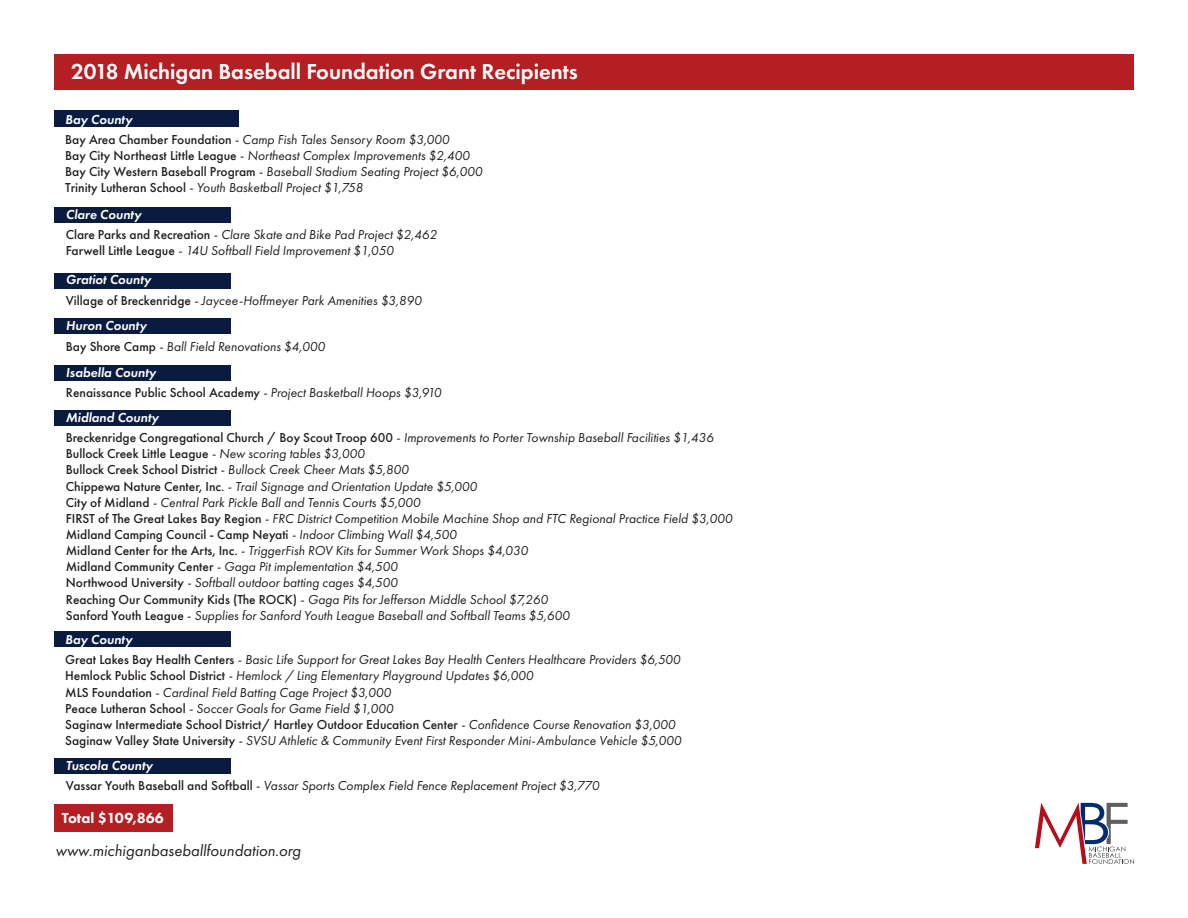
<style>
.page{position:relative;width:1188px;height:918px;background:#fff}
.page>*{position:absolute;margin:0;border:0;box-sizing:border-box;transform-origin:0 0}
.t1{font:600 22.5px "Futura PT";color:#fff}
.t2{font:italic 16.5px "Futura PT";color:#231f20}
.t3{font:800 15.15px "Futura PT";color:#fff}
.t4{font:italic 13.5px/16.2px "Futura PT";color:#231f20}
.t5{font:500 13.5px/20.2px "Futura PT";color:#231f20}
.s1{font-weight:600;color:#fff}
.s2{font-weight:500;font-style:normal}
.s3{font-weight:600;font-style:italic;color:#fff}
.s4{font-weight:400;font-style:italic}
</style>
<div class="page">
<div style="left:54px;top:410px;width:177px;height:16px;background:#0a1b40"></div>
<div style="left:54px;top:54px;width:1080px;height:36px;background:#b41f23"></div>
<div style="left:54px;top:111px;width:184px;height:16px;background:#0a1b40"></div>
<svg style="left:1035px;top:803px;width:99px;height:61px"></svg>
<div style="left:54px;top:273px;width:177px;height:16px;background:#0a1b40"></div>
<div style="left:54px;top:318px;width:177px;height:16px;background:#0a1b40"></div>
<div style="left:54px;top:207px;width:177px;height:16px;background:#0a1b40"></div>
<div style="left:54px;top:365px;width:177px;height:16px;background:#0a1b40"></div>
<div style="left:54px;top:631px;width:177px;height:16px;background:#0a1b40"></div>
<div style="left:54px;top:758px;width:177px;height:16px;background:#0a1b40"></div>
<div style="left:54px;top:804px;width:118px;height:28px;background:#b41f23"></div>
<h1 class="t1" style="left:71px;top:58px;width:508px">2018 Michigan Baseball Foundation Grant Recipients</h1>
<p class="t4" style="left:65px;top:109px;width:386px;line-height:20.2px"><span class="s1">Bay County<br></span><span class="s2">Bay Area Chamber Foundation</span> - Camp Fish Tales Sensory Room $3,000</p>
<p class="t4" style="left:65px;top:147px;width:419px"><span class="s2">Bay City Northeast Little League</span> - Northeast Complex Improvements $2,400<br><span class="s2">Bay City Western Baseball Program</span> - Baseball Stadium Seating Project $6,000<br><span class="s2">Trinity Lutheran School</span> - Youth Basketball Project $1,758</p>
<p class="t4" style="left:66px;top:204px;width:373px;line-height:20.2px"><span class="s1">Clare County<br></span><span class="s2">Clare Parks and Recreation</span> - Clare Skate and Bike Pad Project $2,462</p>
<p class="t4" style="left:66px;top:243px;width:330px"><span class="s2">Farwell Little League</span> - 14U Softball Field Improvement $1,050</p>
<p class="t4" style="left:66px;top:270px;width:358px;line-height:20.2px"><span class="s1">Gratiot County<br></span><span class="s2">Village of Breckenridge</span> - Jaycee-Hoffmeyer Park Amenities $3,890</p>
<p class="t4" style="left:66px;top:316px;width:261px;line-height:20.2px"><span class="s1">Huron County<br></span><span class="s2">Bay Shore Camp</span> - Ball Field Renovations $4,000</p>
<p class="t5" style="left:66px;top:362px;width:377px"><span class="s3">Isabella County<br></span>Renaissance Public School Academy <span class="s4">- Project Basketball Hoops $3,910</span></p>
<p class="t4" style="left:66px;top:407px;width:649px;line-height:20.2px"><span class="s1">Midland County<br></span><span class="s2">Breckenridge Congregational Church / Boy Scout Troop 600</span> - Improvements to Porter Township Baseball Facilities $1,436</p>
<p class="t4" style="left:66px;top:446px;width:668px"><span class="s2">Bullock Creek Little League</span> - New scoring tables $3,000<br><span class="s2">Bullock Creek School District</span> - Bullock Creek Cheer Mats $5,800<br><span class="s2">Chippewa Nature Center, Inc.</span> - Trail Signage and Orientation Update $5,000<br><span class="s2">City of Midland</span> - Central Park Pickle Ball and Tennis Courts $5,000<br><span class="s2">FIRST of The Great Lakes Bay Region</span> - FRC District Competition Mobile Machine Shop and FTC Regional Practice Field $3,000<br><span class="s2">Midland Camping Council - Camp Neyati</span> - Indoor Climbing Wall $4,500<br><span class="s2">Midland Center for the Arts, Inc.</span> - TriggerFish ROV Kits for Summer Work Shops $4,030<br><span class="s2">Midland Community Center</span> - Gaga Pit implementation $4,500<br><span class="s2">Northwood University</span> - Softball outdoor batting cages $4,500<br><span class="s2">Reaching Our Community Kids (The ROCK)</span> - Gaga Pits for Jefferson Middle School $7,260<br><span class="s2">Sanford Youth League</span> - Supplies for Sanford Youth League Baseball and Softball Teams $5,600</p>
<p class="t4" style="left:65px;top:629px;width:617px;line-height:20.2px"><span class="s1">Bay County<br></span><span class="s2">Great Lakes Bay Health Centers</span> - Basic Life Support for Great Lakes Bay Health Centers Healthcare Providers $6,500</p>
<p class="t4" style="left:65px;top:668px;width:618px"><span class="s2">Hemlock Public School District</span> - Hemlock / Ling Elementary Playground Updates $6,000<br><span class="s2">MLS Foundation</span> - Cardinal Field Batting Cage Project $3,000<br><span class="s2">Peace Lutheran School</span> - Soccer Goals for Game Field $1,000<br><span class="s2">Saginaw Intermediate School District/ Hartley Outdoor Education Center</span> - Confidence Course Renovation $3,000<br><span class="s2">Saginaw Valley State University</span> - SVSU Athletic &amp; Community Event First Responder Mini-Ambulance Vehicle $5,000</p>
<p class="t4" style="left:66px;top:755px;width:535px;line-height:20.2px"><span class="s1">Tuscola County<br></span><span class="s2">Vassar Youth Baseball and Softball</span> - Vassar Sports Complex Field Fence Replacement Project $3,770</p>
<p class="t3" style="left:62px;top:808px;width:104px">Total $109,866</p>
<p class="t2" style="left:55px;top:841px;width:247px">www.michiganbaseballfoundation.org</p>
</div>
